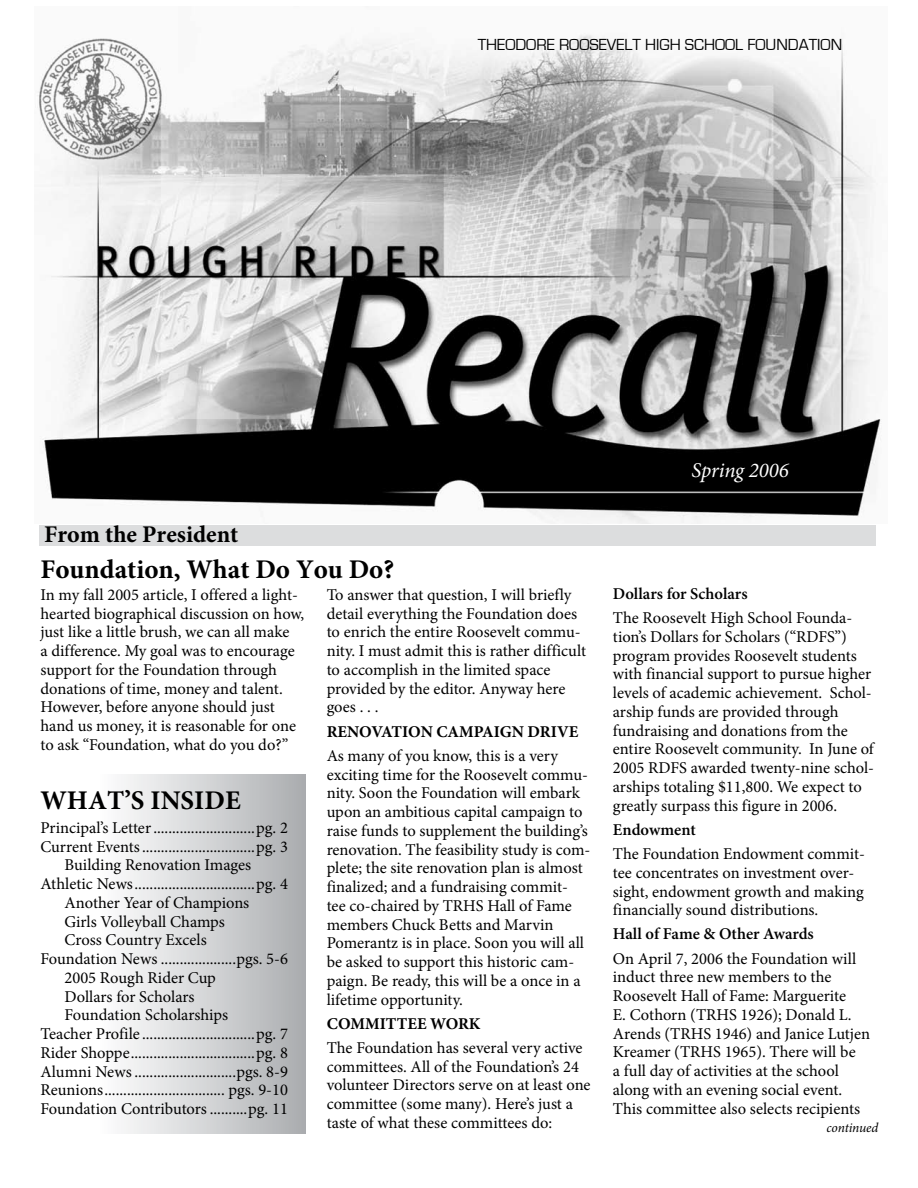
<style>
.page{position:relative;width:918px;height:1188px;background:#fff}
.page>*{position:absolute;margin:0;border:0;box-sizing:border-box;transform-origin:0 0}
.t1{font:700 27px "Minion Pro";color:#000}
.t2{font:700 24px "Minion Pro";color:#000}
.t3{font:italic 21px "Minion Pro";letter-spacing:-.005em;color:#fff}
.t4{font:16.5px/18.8px "Minion Pro";color:#000}
.t5{font:600 16.5px "Minion Pro";color:#000}
.t6{font:16.5px "Eurostile";color:#000}
.t7{font:700 16.5px "Minion Pro";color:#000}
.t8{font:italic 13.5px "Minion Pro";letter-spacing:-.01em;color:#000}
</style>
<div class="page">
<img style="left:37px;top:34px;width:844px;height:490px">
<div style="left:98px;top:774px;width:207px;height:360px;background:linear-gradient(to right,#fff,#abaeb0)"></div>
<div style="left:39px;top:525px;width:837px;height:21px;background:#dcddde"></div>
<p class="t6" style="left:478px;top:36px;width:366px">THEODORE ROOSEVELT HIGH SCHOOL FOUNDATION</p>
<h2 class="t2" style="left:44px;top:518px;width:196px">From the President</h2>
<p class="t3" style="left:692px;top:456px;width:99px">Spring 2006</p>
<h1 class="t1" style="left:40px;top:550px;width:355px">Foundation, What Do You Do?</h1>
<p class="t4" style="left:40px;top:585px;width:265px">In my fall 2005 article, I offered a light&shy;hearted biographical discussion on how, just like a little brush, we can all make<br>a difference. My goal was to encourage support for the Foundation through donations of time, money and talent.<br>However, before anyone should just hand us money, it is reasonable for one to ask “Foundation, what do you do?”</p>
<p class="t5" style="left:613px;top:584px;width:136px">Dollars for Scholars</p>
<p class="t4" style="left:327px;top:585px;width:261px">To answer that question, I will briefly detail everything the Foundation does to enrich the entire Roosevelt commu&shy;nity. I must admit this is rather difficult to accomplish in the limited space provided by the editor. Anyway here goes . . .</p>
<p class="t7" style="left:327px;top:720px;width:253px">RENOVATION CAMPAIGN DRIVE</p>
<p class="t4" style="left:327px;top:746px;width:265px">As many of you know, this is a very exciting time for the Roosevelt commu&shy;nity. Soon the Foundation will embark upon an ambitious capital campaign to raise funds to supplement the building’s renovation. The feasibility study is com&shy;plete; the site renovation plan is almost finalized; and a fundraising commit&shy;tee co-chaired by TRHS Hall of Fame members Chuck Betts and Marvin Pomerantz is in place. Soon you will all be asked to support this historic cam&shy;paign. Be ready, this will be a once in a lifetime opportunity.</p>
<p class="t7" style="left:327px;top:1012px;width:155px">COMMITTEE WORK</p>
<p class="t4" style="left:327px;top:1038px;width:265px">The Foundation has several very active committees. All of the Foundation’s 24 volunteer Directors serve on at least one committee (some many). Here’s just a taste of what these committees do:</p>
<p class="t4" style="left:613px;top:609px;width:263px">The Roosevelt High School Founda&shy;tion’s Dollars for Scholars (“RDFS”) program provides Roosevelt students with financial support to pursue higher levels of academic achievement. Schol&shy;arship funds are provided through fundraising and donations from the entire Roosevelt community. In June of 2005 RDFS awarded twenty-nine schol&shy;arships totaling $11,800. We expect to greatly surpass this figure in 2006.</p>
<p class="t5" style="left:613px;top:820px;width:84px">Endowment</p>
<p class="t4" style="left:613px;top:844px;width:254px">The Foundation Endowment commit&shy;tee concentrates on investment over&shy;sight, endowment growth and making financially sound distributions.</p>
<p class="t5" style="left:613px;top:924px;width:202px">Hall of Fame &amp; Other Awards</p>
<p class="t4" style="left:613px;top:949px;width:259px">On April 7, 2006 the Foundation will induct three new members to the Roosevelt Hall of Fame: Marguerite<br>E. Cothorn (TRHS 1926); Donald L.<br>Arends (TRHS 1946) and Janice Lutjen Kreamer (TRHS 1965). There will be<br>a full day of activities at the school along with an evening social event.<br>This committee also selects recipients</p>
<h1 class="t1" style="left:40px;top:781px;width:202px">WHAT’S INSIDE</h1>
<p class="t4" style="left:40px;top:818px;width:249px">Principal’s Letter...........................pg. 2</p>
<p class="t4" style="left:40px;top:837px;width:249px">Current Events..............................pg. 3</p>
<p class="t4" style="left:65px;top:856px;width:188px">Building Renovation Images</p>
<p class="t4" style="left:40px;top:875px;width:249px">Athletic News................................pg. 4</p>
<p class="t4" style="left:65px;top:893px;width:186px">Another Year of Champions</p>
<p class="t4" style="left:65px;top:912px;width:162px">Girls Volleyball Champs</p>
<p class="t4" style="left:65px;top:931px;width:144px">Cross Country Excels</p>
<p class="t4" style="left:40px;top:950px;width:249px">Foundation News ....................pgs. 5-6</p>
<p class="t4" style="left:65px;top:968px;width:153px">2005 Rough Rider Cup</p>
<p class="t4" style="left:65px;top:987px;width:132px">Dollars for Scholars</p>
<p class="t4" style="left:65px;top:1006px;width:165px">Foundation Scholarships</p>
<p class="t4" style="left:40px;top:1025px;width:249px">Teacher Profile ..............................pg. 7</p>
<p class="t4" style="left:40px;top:1043px;width:249px">Rider Shoppe.................................pg. 8</p>
<p class="t4" style="left:40px;top:1062px;width:249px">Alumni News ...........................pgs. 8-9</p>
<p class="t4" style="left:40px;top:1081px;width:249px">Reunions................................ pgs. 9-10</p>
<p class="t4" style="left:40px;top:1100px;width:249px">Foundation Contributors ..........pg. 11</p>
<p class="t8" style="left:827px;top:1118px;width:53px">continued</p>
</div>
